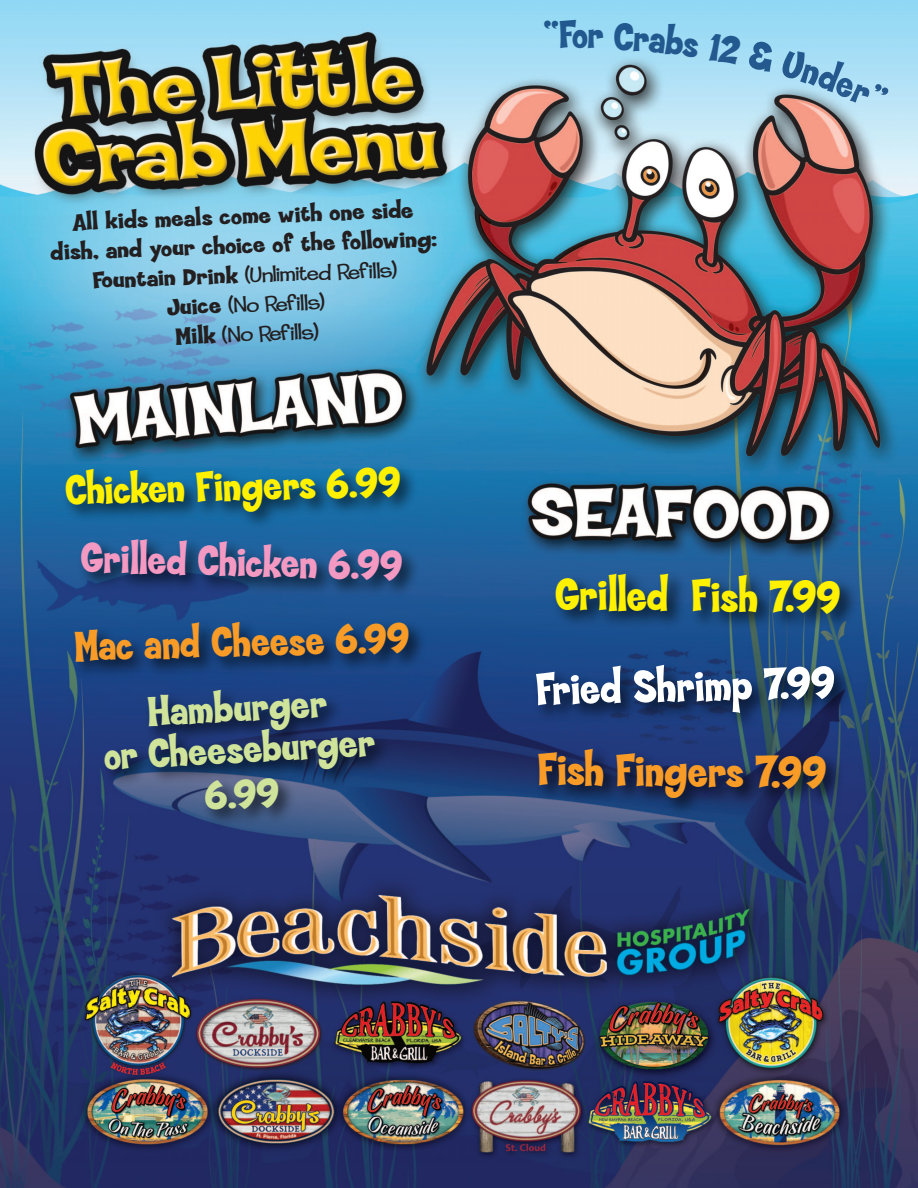
<style>
.page{position:relative;width:918px;height:1188px;background:#fff}
.page>*{position:absolute;margin:0;border:0;box-sizing:border-box;transform-origin:0 0}
.t1{font:800 47.25px "Coop";color:#fff101;scale:1.04 1}
.t2{font:800 47.25px "Coop";color:#f89c27;scale:1.04 1}
.t3{font:800 47.25px "Coop";color:#fff;scale:1.04 1}
.t4{font:800 44.1px "Coop";color:#fff101;scale:1.04 1}
.t5{font:800 44.1px "Coop";color:#f499c2;scale:1.04 1}
.t6{font:800 44.1px "Coop";color:#f89c27;scale:1.04 1}
.t7{font:800 42.6px/41.5px "Coop";color:#d0e39a;text-align:center;scale:1.08 1}
.t8{font:800 40.65px "Coop";color:rgb(3 56 117/.8);scale:1.05 1}
.t9{font:800 24.15px/29.4px "Coop";color:#231f20;text-align:center;scale:1.23 1}
.t10{font:300 22.8px/29.5px "Coop";color:#231f20;text-align:center;scale:1.1 1}
.s1{font-weight:800;font-size:24.15px}
</style>
<div class="page">
<img style="left:0;top:0;width:918px;height:1188px">
<img style="left:508px;top:560px;width:396px;height:85px">
<img style="left:477px;top:735px;width:425px;height:169px">
<img style="left:480px;top:645px;width:426px;height:124px">
<img style="left:28px;top:446px;width:426px;height:124px">
<img style="left:36px;top:521px;width:426px;height:125px">
<img style="left:22px;top:657px;width:451px;height:220px">
<img style="left:37px;top:602px;width:426px;height:136px">
<svg style="left:559px;top:19px;width:45px;height:30px"></svg>
<div style="left:613px;top:21px;width:87px;height:37px;background:#a0ddf5"></div>
<svg style="left:707px;top:33px;width:183px;height:74px;background:#aadaef"></svg>
<p class="t9" style="left:49px;top:210px;width:316px;rotate:-2deg">All kids meals come with one side dish, and your choice of the following:</p>
<p class="t10" style="left:92px;top:268px;width:279px;rotate:-2deg"><span class="s1">Fountain Drink</span> (Unlimited Refills)<br><span class="s1">Juice</span> (No Refills)<br><span class="s1">Milk</span> (No Refills)</p>
<h2 class="t4" style="left:65px;top:469px;width:324px;rotate:-1deg">Chicken Fingers 6.99</h2>
<h2 class="t5" style="left:81px;top:538px;width:311px;rotate:1deg">Grilled Chicken 6.99</h2>
<h2 class="t6" style="left:74px;top:624px;width:324px;rotate:-1deg">Mac and Cheese 6.99</h2>
<h3 class="t7" style="left:101px;top:696px;width:253px;rotate:-3deg">Hamburger<br>or Cheeseburger</h3>
<h3 class="t7" style="left:204px;top:778px;width:71px;rotate:-3deg">6.99</h3>
<h3 class="t8" style="left:543px;top:15px;width:16px">“</h3>
<h1 class="t1" style="left:556px;top:571px;width:276px;rotate:1deg">Grilled Fish 7.99</h1>
<h1 class="t3" style="left:535px;top:667px;width:290px;rotate:-1deg">Fried Shrimp 7.99</h1>
<h1 class="t2" style="left:538px;top:747px;width:280px;rotate:1deg">Fish Fingers 7.99</h1>
</div>
